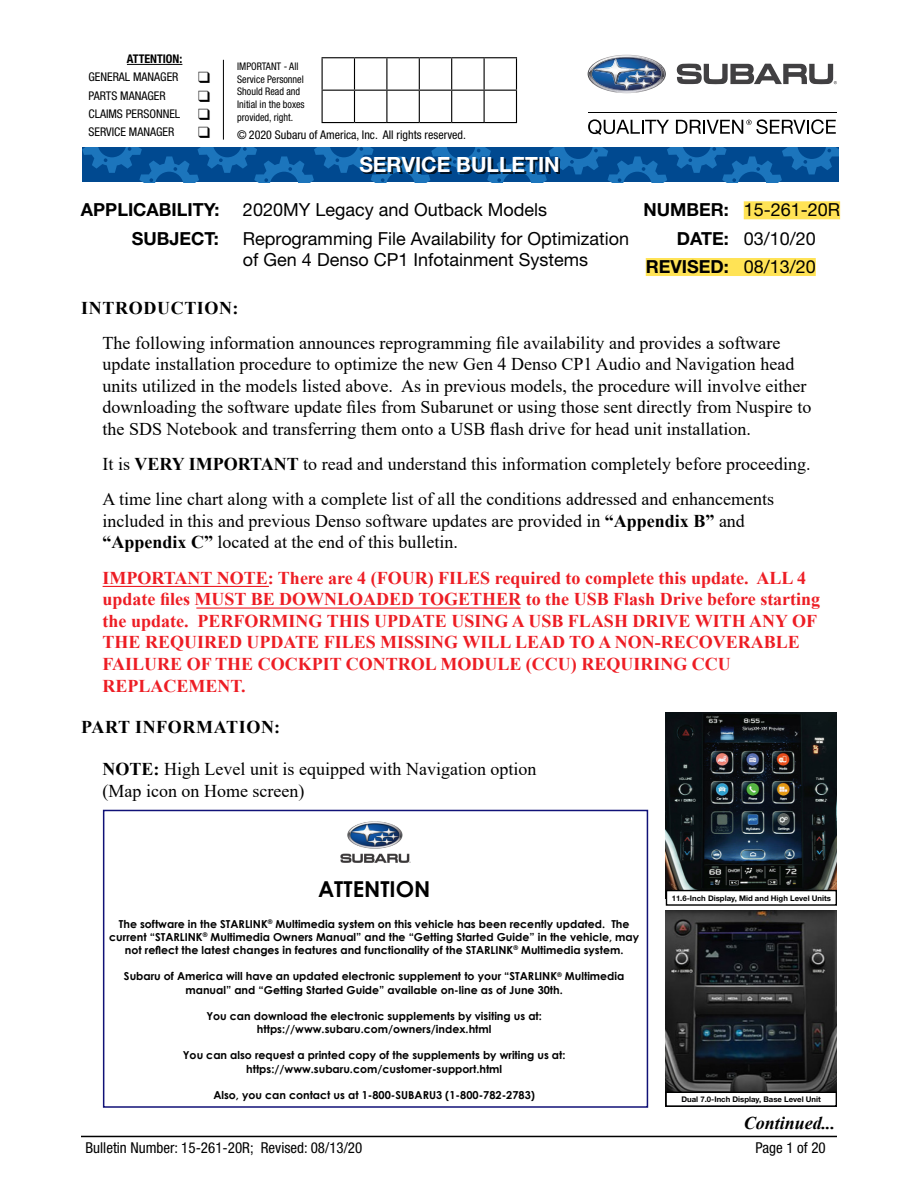
<style>
.page{position:relative;width:918px;height:1188px;background:#fff}
.page>*{position:absolute;margin:0;border:0;box-sizing:border-box;transform-origin:0 0}
.t1{font:700 21.9px "Century Gothic";color:#000}
.t2{font:700 21px "Helvetica Neue LT Std";color:#fff}
.t3{font:18px/21.6px "Times New Roman";color:#000}
.t4{font:700 18px/21.6px "Times New Roman";color:#ed1d24}
.t5{font:18px/21.6px "Helvetica Neue LT Std";color:#000}
.t6{font:700 18px "Helvetica Neue LT Std";color:#000}
.t7{font:700 18px "Times New Roman";letter-spacing:.035em;color:#000}
.t8{font:italic 700 18px "Times New Roman";color:#000}
.t9{font:condensed 15px "Helvetica Neue LT Std";color:#000}
.t10{font:condensed 12px "Helvetica Neue LT Std";color:#000}
.t11{font:700 condensed 12px "Helvetica Neue LT Std";color:#000}
.t12{font:700 10.95px/13.2px "Century Gothic";color:#000;text-align:center}
.t13{font:condensed 10.5px/12.6px "Helvetica Neue LT Std";color:#000;scale:.96 1}
.t14{font:700 7.8px "Helvetica Neue LT Std";color:#000}
.s1{font-weight:700}
.s2{font-weight:400}
</style>
<div class="page">
<hr style="left:81px;top:1136px;width:756px;height:1px;background:#000">
<div style="left:744px;top:201px;width:96px;height:18px;background:#ffe355"></div>
<div style="left:646px;top:258px;width:170px;height:18px;background:#ffe355"></div>
<hr style="left:103px;top:586px;width:166px;height:1px;background:#ed1d24">
<hr style="left:196px;top:608px;width:325px;height:1px;background:#ed1d24">
<img style="left:666px;top:712px;width:171px;height:178px">
<div style="left:666px;top:890px;width:171px;height:16px;border:1px solid #000"></div>
<img style="left:666px;top:910px;width:171px;height:182px">
<div style="left:665px;top:1092px;width:172px;height:15px;border:1px solid #000"></div>
<svg style="left:340px;top:821px;width:71px;height:42px"></svg>
<div style="left:103px;top:810px;width:545px;height:298px;border:2px solid #101177"></div>
<svg style="left:82px;top:147px;width:757px;height:35px"></svg>
<div style="left:361px;top:158px;width:199px;height:16px;background:#000;opacity:.75"></div>
<hr style="left:127px;top:64px;width:55px;height:1px;background:#000">
<hr style="left:322px;top:57px;width:33px;height:1px;background:#000">
<hr style="left:322px;top:58px;width:1px;height:32px;background:#000">
<hr style="left:355px;top:57px;width:32px;height:1px;background:#000">
<hr style="left:354px;top:58px;width:1px;height:32px;background:#000">
<hr style="left:387px;top:57px;width:32px;height:1px;background:#000">
<hr style="left:386px;top:58px;width:1px;height:32px;background:#000">
<hr style="left:419px;top:57px;width:33px;height:1px;background:#000">
<hr style="left:419px;top:58px;width:1px;height:32px;background:#000">
<hr style="left:452px;top:57px;width:32px;height:1px;background:#000">
<hr style="left:451px;top:58px;width:1px;height:32px;background:#000">
<hr style="left:484px;top:57px;width:33px;height:1px;background:#000">
<hr style="left:484px;top:58px;width:1px;height:32px;background:#000">
<hr style="left:516px;top:58px;width:1px;height:32px;background:#000">
<hr style="left:322px;top:90px;width:33px;height:1px;background:#000">
<hr style="left:322px;top:91px;width:1px;height:31px;background:#000">
<hr style="left:355px;top:90px;width:32px;height:1px;background:#000">
<hr style="left:354px;top:91px;width:1px;height:31px;background:#000">
<hr style="left:387px;top:90px;width:32px;height:1px;background:#000">
<hr style="left:386px;top:91px;width:1px;height:31px;background:#000">
<hr style="left:419px;top:90px;width:33px;height:1px;background:#000">
<hr style="left:419px;top:91px;width:1px;height:31px;background:#000">
<hr style="left:452px;top:90px;width:32px;height:1px;background:#000">
<hr style="left:451px;top:91px;width:1px;height:31px;background:#000">
<hr style="left:484px;top:90px;width:33px;height:1px;background:#000">
<hr style="left:484px;top:91px;width:1px;height:31px;background:#000">
<hr style="left:516px;top:91px;width:1px;height:31px;background:#000">
<hr style="left:322px;top:122px;width:33px;height:1px;background:#000">
<hr style="left:355px;top:122px;width:32px;height:1px;background:#000">
<hr style="left:387px;top:122px;width:32px;height:1px;background:#000">
<hr style="left:419px;top:122px;width:33px;height:1px;background:#000">
<hr style="left:452px;top:122px;width:32px;height:1px;background:#000">
<hr style="left:484px;top:122px;width:33px;height:1px;background:#000">
<hr style="left:223px;top:60px;width:1px;height:80px;background:#000">
<svg style="left:588px;top:55px;width:78px;height:38px"></svg>
<svg style="left:677px;top:64px;width:160px;height:20px"></svg>
<hr style="left:588px;top:112px;width:249px;height:1px;background:#000">
<svg style="left:588px;top:119px;width:81px;height:16px"></svg>
<svg style="left:676px;top:119px;width:160px;height:15px"></svg>
<p class="t11" style="left:127px;top:52px;width:57px">ATTENTION:</p>
<p class="t10" style="left:89px;top:70px;width:92px">GENERAL MANAGER</p>
<p class="t10" style="left:89px;top:88px;width:79px">PARTS MANAGER</p>
<p class="t10" style="left:89px;top:106px;width:93px">CLAIMS PERSONNEL</p>
<p class="t10" style="left:89px;top:125px;width:87px">SERVICE MANAGER</p>
<p class="t13" style="left:237px;top:60px;width:72px">IMPORTANT - All<br>Service Personnel<br>Should Read and<br>Initial in the boxes provided, right.</p>
<p class="t10" style="left:237px;top:128px;width:230px">© 2020 Subaru of America, Inc. All rights reserved.</p>
<p class="t2" style="left:359px;top:152px;width:202px">SERVICE BULLETIN</p>
<p class="t6" style="left:81px;top:199px;width:140px">APPLICABILITY:</p>
<p class="t5" style="left:243px;top:199px;width:306px">2020MY Legacy and Outback Models</p>
<p class="t6" style="left:132px;top:227px;width:89px">SUBJECT:</p>
<p class="t5" style="left:243px;top:227px;width:388px">Reprogramming File Availability for Optimization of Gen 4 Denso CP1 Infotainment Systems</p>
<p class="t7" style="left:81px;top:295px;width:159px">INTRODUCTION:</p>
<p class="t3" style="left:103px;top:331px;width:710px">The following information announces reprogramming file availability and provides a software update installation procedure to optimize the new Gen 4 Denso CP1 Audio and Navigation head units utilized in the models listed above. As in previous models, the procedure will involve either downloading the software update files from Subarunet or using those sent directly from Nuspire to the SDS Notebook and transferring them onto a USB flash drive for head unit installation.</p>
<p class="t3" style="left:103px;top:446px;width:710px;line-height:35.1px">It is <span class="s1">VERY IMPORTANT</span> to read and understand this information completely before proceeding.<br>A time line chart along with a complete list of all the conditions addressed and enhancements</p>
<p class="t3" style="left:103px;top:509px;width:644px">included in this and previous Denso software updates are provided in <span class="s1">“Appendix B”</span> and <span class="s1">“Appendix C”</span> located at the end of this bulletin.</p>
<p class="t4" style="left:103px;top:566px;width:719px">IMPORTANT NOTE: There are 4 (FOUR) FILES required to complete this update. ALL 4 update files MUST BE DOWNLOADED TOGETHER to the USB Flash Drive before starting the update. PERFORMING THIS UPDATE USING A USB FLASH DRIVE WITH ANY OF THE REQUIRED UPDATE FILES MISSING WILL LEAD TO A NON-RECOVERABLE FAILURE OF THE COCKPIT CONTROL MODULE (CCU) REQUIRING CCU REPLACEMENT.</p>
<p class="t7" style="left:81px;top:714px;width:201px">PART INFORMATION:</p>
<p class="t3" style="left:103px;top:758px;width:435px"><span class="s1">NOTE:</span> High Level unit is equipped with Navigation option (Map icon on Home screen)</p>
<p class="t5" style="left:643px;top:199px;width:198px"><span class="s1">NUMBER:</span> 15-261-20R</p>
<p class="t5" style="left:677px;top:227px;width:141px"><span class="s1">DATE:</span> 03/10/20</p>
<p class="t6" style="left:646px;top:256px;width:172px">REVISED: <span class="s2">08/13/20</span></p>
<p class="t1" style="left:318px;top:873px;width:114px">ATTENTION</p>
<p class="t12" style="left:109px;top:917px;width:531px">The software in the STARLINK<sup>®</sup> Multimedia system on this vehicle has been recently updated. The current “STARLINK<sup>®</sup> Multimedia Owners Manual” and the “Getting Started Guide” in the vehicle, may not reflect the latest changes in features and functionality of the STARLINK<sup>®</sup> Multimedia system.</p>
<p class="t12" style="left:124px;top:969px;width:502px">Subaru of America will have an updated electronic supplement to your “STARLINK<sup>®</sup> Multimedia manual” and “Getting Started Guide” available on-line as of June 30th.</p>
<p class="t12" style="left:206px;top:1009px;width:337px">You can download the electronic supplements by visiting us at: https://www.subaru.com/owners/index.html</p>
<p class="t12" style="left:183px;top:1048px;width:384px">You can also request a printed copy of the supplements by writing us at: https://www.subaru.com/customer-support.html</p>
<p class="t12" style="left:213px;top:1088px;width:323px">Also, you can contact us at 1-800-SUBARU3 (1-800-782-2783)</p>
<p class="t14" style="left:672px;top:893px;width:161px">11.6-Inch Display, Mid and High Level Units</p>
<p class="t14" style="left:682px;top:1094px;width:141px">Dual 7.0-Inch Display, Base Level Unit</p>
<p class="t8" style="left:744px;top:1111px;width:93px">Continued...</p>
<p class="t9" style="left:86px;top:1138px;width:278px">Bulletin Number: 15-261-20R; Revised: 08/13/20</p>
<p class="t9" style="left:756px;top:1138px;width:72px">Page 1 of 20</p>
</div>
